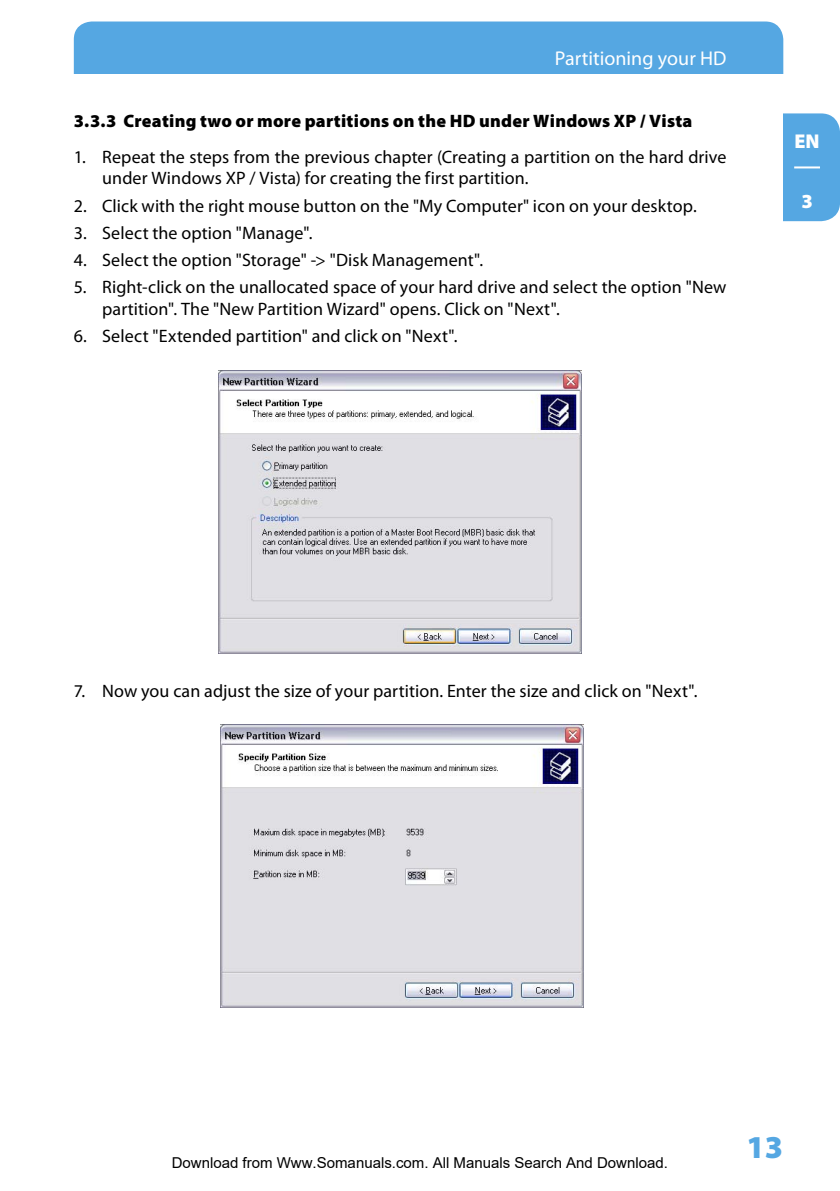
<style>
.page{position:relative;width:840px;height:1191px;background:#fff}
.page>*{position:absolute;margin:0;border:0;box-sizing:border-box;transform-origin:0 0}
.t1{font:900 32px "Myriad Pro";color:#55a7e2}
.t2{font:20px "Myriad Pro";color:#fff}
.t3{font:900 20px "Myriad Pro";color:#fff}
.t4{font:18px/21.6px "Myriad Pro";letter-spacing:.005em;color:#000}
.t5{font:900 18px "Myriad Pro";letter-spacing:.015em;color:#000}
.t6{font:15px "Arial";color:#000}
</style>
<div class="page">
<div style="left:74px;top:22px;width:708px;height:52px;background:#55a7e2"></div>
<div style="left:783px;top:113px;width:56px;height:108px;background:#55a7e2"></div>
<hr style="left:793px;top:166px;width:26px;height:2px;background:#fff">
<img style="left:219px;top:370px;width:362px;height:283px">
<img style="left:221px;top:725px;width:362px;height:283px">
<p class="t2" style="left:554px;top:46px;width:173px">Partitioning your HD</p>
<p class="t5" style="left:74px;top:109px;width:620px">3.3.3 Creating two or more partitions on the HD under Windows XP / Vista</p>
<p class="t4" style="left:102px;top:146px;width:625px;text-indent:-28px">1. Repeat the steps from the previous chapter (Creating a partition on the hard drive under Windows XP / Vista) for creating the first partition.</p>
<p class="t4" style="left:74px;top:194px;width:624px">2. Click with the right mouse button on the "My Computer" icon on your desktop.</p>
<p class="t4" style="left:74px;top:222px;width:240px">3. Select the option "Manage".</p>
<p class="t4" style="left:74px;top:249px;width:411px">4. Select the option "Storage" -&gt; "Disk Management".</p>
<p class="t4" style="left:102px;top:276px;width:625px;text-indent:-28px">5. Right-click on the unallocated space of your hard drive and select the option "New partition". The "New Partition Wizard" opens. Click on "Next".</p>
<p class="t4" style="left:74px;top:325px;width:385px">6. Select "Extended partition" and click on "Next".</p>
<p class="t3" style="left:794px;top:128px;width:27px">EN</p>
<p class="t3" style="left:800px;top:188px;width:11px">3</p>
<p class="t4" style="left:74px;top:680px;width:625px">7. Now you can adjust the size of your partition. Enter the size and click on "Next".</p>
<p class="t6" style="left:172px;top:1154px;width:497px">Download from Www.Somanuals.com. All Manuals Search And Download.</p>
<h1 class="t1" style="left:746px;top:1126px;width:35px">13</h1>
</div>
